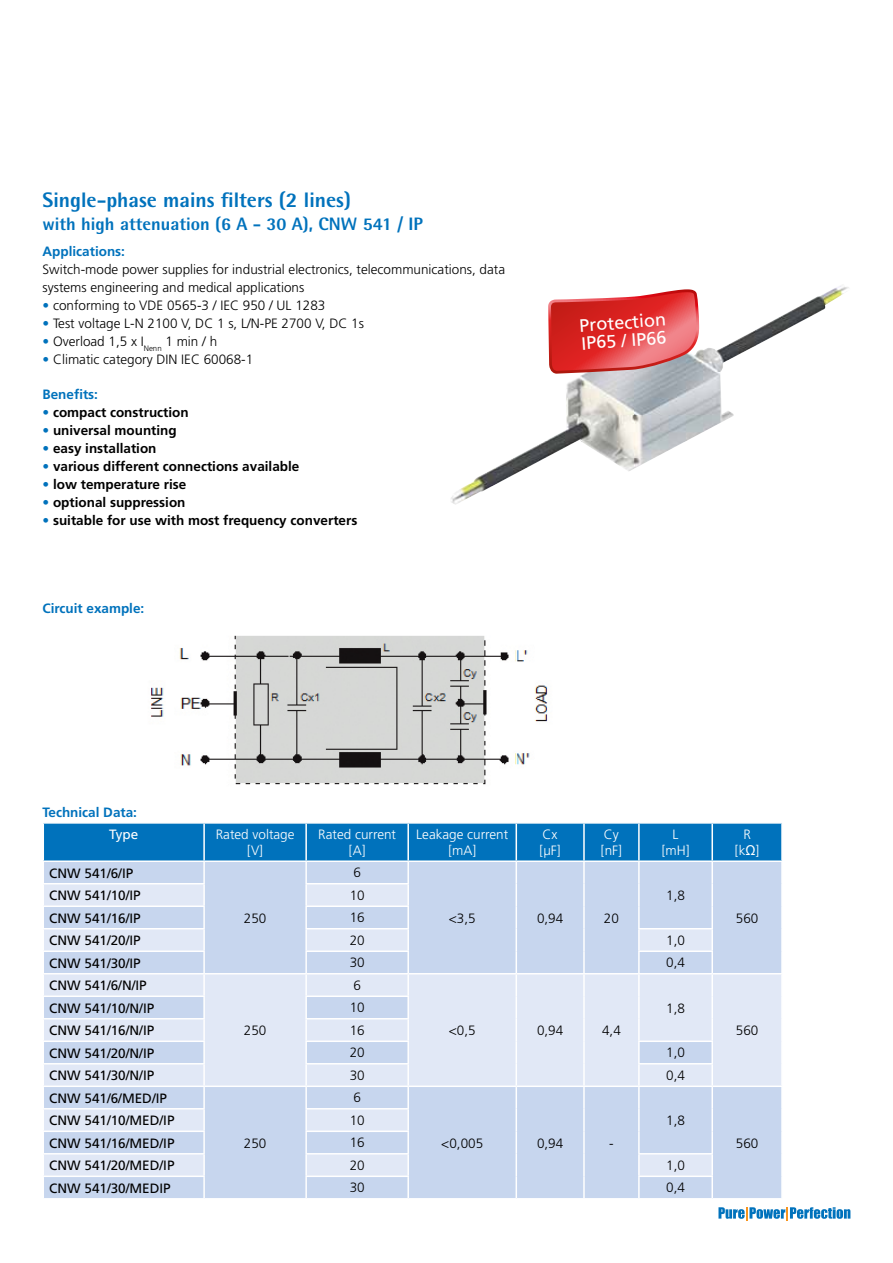
<style>
.page{position:relative;width:893px;height:1263px;background:#fff}
.page>*{position:absolute;margin:0;border:0;box-sizing:border-box;transform-origin:0 0}
.t1{font:800 21px "Rotis Semi Sans";color:#0072bc}
.t2{font:800 18px "Rotis Semi Sans";color:#0072bc}
.t3{font:18px/18px "Frutiger";color:#fff}
.t4{font:300 13.5px/18px "Frutiger";color:#000}
.t5{font:13.5px "Frutiger";color:#000}
.t6{font:700 13.5px "Frutiger";color:#000}
.t7{font:300 13.5px/16.2px "Frutiger";color:#fff;text-align:center}
.t8{font:700 13.5px "Frutiger";color:#0072bc}
.t9{font:13.5px "Frutiger";color:#fff}
.s1{color:#0072bc}
.s2{font-family:"Arial";font-weight:400}
</style>
<div class="page">
<img style="left:451px;top:286px;width:398px;height:219px">
<img style="left:151px;top:635px;width:397px;height:150px">
<svg style="left:718px;top:1207px;width:132px;height:13px"></svg>
<svg style="left:43px;top:823px;width:739px;height:375px;background:#bfd4ec"></svg>
<hr style="left:583px;top:1176px;width:2px;height:22px;background:#fff">
<hr style="left:638px;top:1175px;width:75px;height:2px;background:#fff">
<hr style="left:638px;top:1177px;width:2px;height:21px;background:#fff">
<hr style="left:711px;top:1177px;width:2px;height:21px;background:#fff">
<hr style="left:781px;top:1176px;width:2px;height:22px;background:#fff">
<svg style="left:548px;top:289px;width:151px;height:85px;background:#dd5758"></svg>
<h1 class="t1" style="left:43px;top:187px;width:310px">Single-phase mains filters (2 lines)</h1>
<h2 class="t2" style="left:43px;top:212px;width:382px">with high attenuation (6 A - 30 A), CNW 541 / IP</h2>
<p class="t8" style="left:43px;top:243px;width:84px">Applications:</p>
<p class="t4" style="left:43px;top:261px;width:464px">Switch-mode power supplies for industrial electronics, telecommunications, data systems engineering and medical applications</p>
<p class="t4" style="left:43px;top:297px;width:284px"><span class="s1">•</span> conforming to VDE 0565-3 / IEC 950 / UL 1283</p>
<p class="t4" style="left:43px;top:315px;width:323px"><span class="s1">•</span> Test voltage L-N 2100 V, DC 1 s, L/N-PE 2700 V, DC 1s</p>
<p class="t4" style="left:43px;top:333px;width:176px"><span class="s1">•</span> Overload 1,5 x I<sub>Nenn</sub> 1 min / h</p>
<p class="t4" style="left:43px;top:351px;width:212px"><span class="s1">•</span> Climatic category DIN IEC 60068-1</p>
<p class="t8" style="left:43px;top:386px;width:57px">Benefits:</p>
<p class="t6" style="left:43px;top:404px;width:148px"><span class="s1">•</span> compact construction</p>
<p class="t6" style="left:43px;top:422px;width:136px"><span class="s1">•</span> universal mounting</p>
<p class="t6" style="left:43px;top:440px;width:116px"><span class="s1">•</span> easy installation</p>
<p class="t6" style="left:43px;top:458px;width:258px"><span class="s1">•</span> various different connections available</p>
<p class="t6" style="left:43px;top:476px;width:145px"><span class="s1">•</span> low temperature rise</p>
<p class="t6" style="left:43px;top:494px;width:145px"><span class="s1">•</span> optional suppression</p>
<p class="t6" style="left:43px;top:512px;width:316px"><span class="s1">•</span> suitable for use with most frequency converters</p>
<p class="t8" style="left:43px;top:600px;width:103px">Circuit example:</p>
<h2 class="t3" style="left:579px;top:316px;width:89px;rotate:-4deg">Protection<br>IP65 / IP66</h2>
<p class="t8" style="left:43px;top:804px;width:96px">Technical Data:</p>
<p class="t9" style="left:109px;top:827px;width:31px">Type</p>
<p class="t7" style="left:216px;top:826px;width:80px">Rated voltage [V]</p>
<p class="t7" style="left:318px;top:826px;width:79px">Rated current [A]</p>
<p class="t7" style="left:416px;top:826px;width:94px">Leakage current [mA]</p>
<p class="t7" style="left:540px;top:826px;width:23px;text-align:left">Cx [µF]</p>
<p class="t7" style="left:601px;top:826px;width:23px;text-align:left">Cy [nF]</p>
<p class="t7" style="left:662px;top:826px;width:29px">L [mH]</p>
<p class="t7" style="left:735px;top:826px;width:26px">R [k<span class="s2">Ω</span>]</p>
<p class="t5" style="left:49px;top:865px;width:86px">CNW 541/6/IP</p>
<p class="t4" style="left:244px;top:909px;width:24px">250</p>
<p class="t4" style="left:353px;top:864px;width:9px">6</p>
<p class="t5" style="left:49px;top:888px;width:93px">CNW 541/10/IP</p>
<p class="t4" style="left:350px;top:886px;width:17px">10</p>
<p class="t5" style="left:49px;top:910px;width:93px">CNW 541/16/IP</p>
<p class="t4" style="left:350px;top:909px;width:17px">16</p>
<p class="t5" style="left:49px;top:933px;width:93px">CNW 541/20/IP</p>
<p class="t4" style="left:350px;top:931px;width:17px">20</p>
<p class="t4" style="left:666px;top:931px;width:20px">1,0</p>
<p class="t5" style="left:49px;top:955px;width:93px">CNW 541/30/IP</p>
<p class="t4" style="left:350px;top:954px;width:17px">30</p>
<p class="t4" style="left:666px;top:954px;width:20px">0,4</p>
<p class="t5" style="left:49px;top:978px;width:99px">CNW 541/6/N/IP</p>
<p class="t4" style="left:244px;top:1022px;width:24px">250</p>
<p class="t4" style="left:666px;top:886px;width:20px">1,8</p>
<p class="t4" style="left:449px;top:909px;width:28px">&lt;3,5</p>
<p class="t4" style="left:537px;top:909px;width:28px">0,94</p>
<p class="t4" style="left:604px;top:909px;width:17px">20</p>
<p class="t4" style="left:736px;top:909px;width:24px">560</p>
<p class="t4" style="left:353px;top:976px;width:9px">6</p>
<p class="t5" style="left:49px;top:1000px;width:107px">CNW 541/10/N/IP</p>
<p class="t4" style="left:350px;top:999px;width:17px">10</p>
<p class="t5" style="left:49px;top:1023px;width:107px">CNW 541/16/N/IP</p>
<p class="t4" style="left:350px;top:1021px;width:17px">16</p>
<p class="t5" style="left:49px;top:1045px;width:107px">CNW 541/20/N/IP</p>
<p class="t4" style="left:350px;top:1044px;width:17px">20</p>
<p class="t4" style="left:666px;top:1044px;width:20px">1,0</p>
<p class="t5" style="left:49px;top:1068px;width:107px">CNW 541/30/N/IP</p>
<p class="t4" style="left:350px;top:1066px;width:17px">30</p>
<p class="t4" style="left:666px;top:1066px;width:20px">0,4</p>
<p class="t5" style="left:49px;top:1090px;width:119px">CNW 541/6/MED/IP</p>
<p class="t4" style="left:244px;top:1134px;width:24px">250</p>
<p class="t4" style="left:666px;top:999px;width:20px">1,8</p>
<p class="t4" style="left:449px;top:1022px;width:28px">&lt;0,5</p>
<p class="t4" style="left:537px;top:1022px;width:28px">0,94</p>
<p class="t4" style="left:602px;top:1022px;width:20px">4,4</p>
<p class="t4" style="left:736px;top:1022px;width:24px">560</p>
<p class="t4" style="left:353px;top:1089px;width:9px">6</p>
<p class="t5" style="left:49px;top:1113px;width:127px">CNW 541/10/MED/IP</p>
<p class="t4" style="left:350px;top:1111px;width:17px">10</p>
<p class="t5" style="left:49px;top:1135px;width:127px">CNW 541/16/MED/IP</p>
<p class="t4" style="left:350px;top:1134px;width:17px">16</p>
<p class="t5" style="left:49px;top:1158px;width:127px">CNW 541/20/MED/IP</p>
<p class="t4" style="left:350px;top:1156px;width:17px">20</p>
<p class="t4" style="left:666px;top:1156px;width:20px">1,0</p>
<p class="t5" style="left:49px;top:1180px;width:123px">CNW 541/30/MEDIP</p>
<p class="t4" style="left:350px;top:1179px;width:17px">30</p>
<p class="t4" style="left:666px;top:1179px;width:20px">0,4</p>
<p class="t4" style="left:666px;top:1112px;width:20px">1,8</p>
<p class="t4" style="left:441px;top:1134px;width:43px">&lt;0,005</p>
<p class="t4" style="left:537px;top:1134px;width:28px">0,94</p>
<p class="t4" style="left:609px;top:1134px;width:6px">-</p>
<p class="t4" style="left:736px;top:1134px;width:24px">560</p>
</div>
